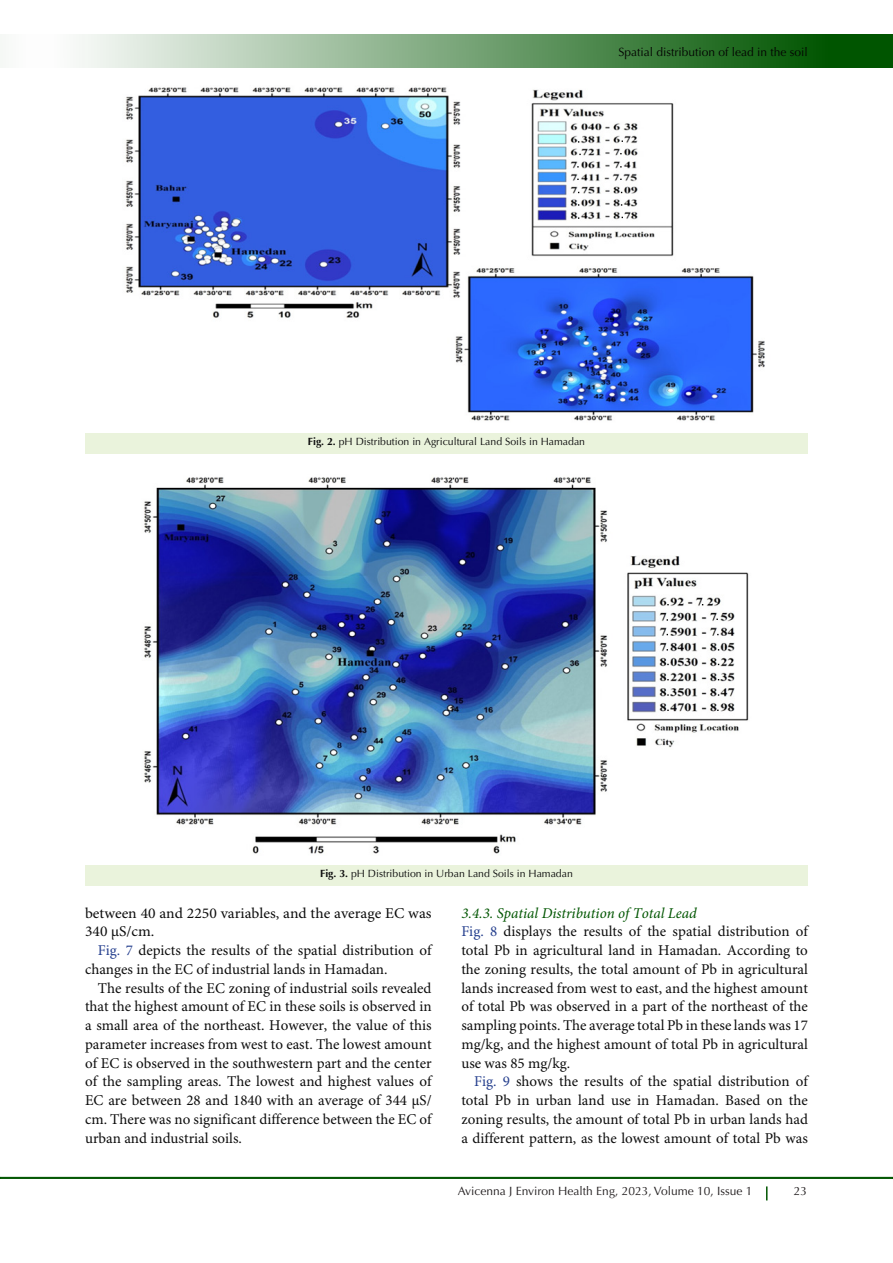
<style>
.page{position:relative;width:893px;height:1263px;background:#fff}
.page>*{position:absolute;margin:0;border:0;box-sizing:border-box;transform-origin:0 0}
.t1{font:15px/18.8px "Minion Pro";color:#0d0d0d;text-align:justify}
.t2{font:15px/18.8px "Minion Pro";color:#0d0d0d;scale:1.04 1}
.t3{font:italic 15px "Minion Pro";color:#050}
.t4{font:12px "Optima LT Std";color:#231f20}
.t5{font:12px "Optima LT Std";color:#040503}
.t6{font:10.5px "Optima LT Std";color:#0d0d0d}
.s1{font-weight:700}
.s2{color:#253f8e}
</style>
<div class="page">
<hr style="left:0;top:1177px;width:893px;height:2px;background:#050">
<div style="left:0;top:35px;width:892px;height:33px;background:linear-gradient(to right,#fff,#004a00)"></div>
<svg style="left:766px;top:1186px;width:1px;height:14px"></svg>
<div style="left:85px;top:433px;width:723px;height:20px;background:#eaf3dc"></div>
<div style="left:85px;top:865px;width:723px;height:20px;background:#eaf3dc"></div>
<img style="left:125px;top:87px;width:640px;height:334px">
<img style="left:144px;top:477px;width:605px;height:377px">
<p class="t5" style="left:618px;top:45px;width:191px">Spatial distribution of lead in the soil</p>
<p class="t6" style="left:308px;top:435px;width:279px"><span class="s1">Fig. 2.</span> pH Distribution in Agricultural Land Soils in Hamadan</p>
<p class="t6" style="left:320px;top:867px;width:254px"><span class="s1">Fig. 3.</span> pH Distribution in Urban Land Soils in Hamadan</p>
<p class="t2" style="left:85px;top:904px;width:335px">between 40 and 2250 variables, and the average EC was<br>340 µS/cm.</p>
<p class="t1" style="left:85px;top:941px;width:348px;text-indent:13px"><span class="s2">Fig. 7</span> depicts the results of the spatial distribution of changes in the EC of industrial lands in Hamadan.</p>
<p class="t1" style="left:85px;top:979px;width:348px;text-indent:13px">The results of the EC zoning of industrial soils revealed that the highest amount of EC in these soils is observed in a small area of the northeast. However, the value of this parameter increases from west to east. The lowest amount of EC is observed in the southwestern part and the center of the sampling areas. The lowest and highest values of EC are between 28 and 1840 with an average of 344 µS/ cm. There was no significant difference between the EC of urban and industrial soils.</p>
<p class="t3" style="left:461px;top:902px;width:237px">3.4.3. Spatial Distribution of Total Lead</p>
<p class="t1" style="left:461px;top:923px;width:348px"><span class="s2">Fig. 8</span> displays the results of the spatial distribution of total Pb in agricultural land in Hamadan. According to the zoning results, the total amount of Pb in agricultural lands increased from west to east, and the highest amount of total Pb was observed in a part of the northeast of the sampling points. The average total Pb in these lands was 17 mg/kg, and the highest amount of total Pb in agricultural use was 85 mg/kg.</p>
<p class="t1" style="left:461px;top:1073px;width:348px;text-indent:13px"><span class="s2">Fig. 9</span> shows the results of the spatial distribution of total Pb in urban land use in Hamadan. Based on the zoning results, the amount of total Pb in urban lands had a different pattern, as the lowest amount of total Pb was</p>
<p class="t4" style="left:458px;top:1184px;width:296px">Avicenna J Environ Health Eng, 2023, Volume 10, Issue 1</p>
<p class="t4" style="left:794px;top:1184px;width:15px">23</p>
</div>
